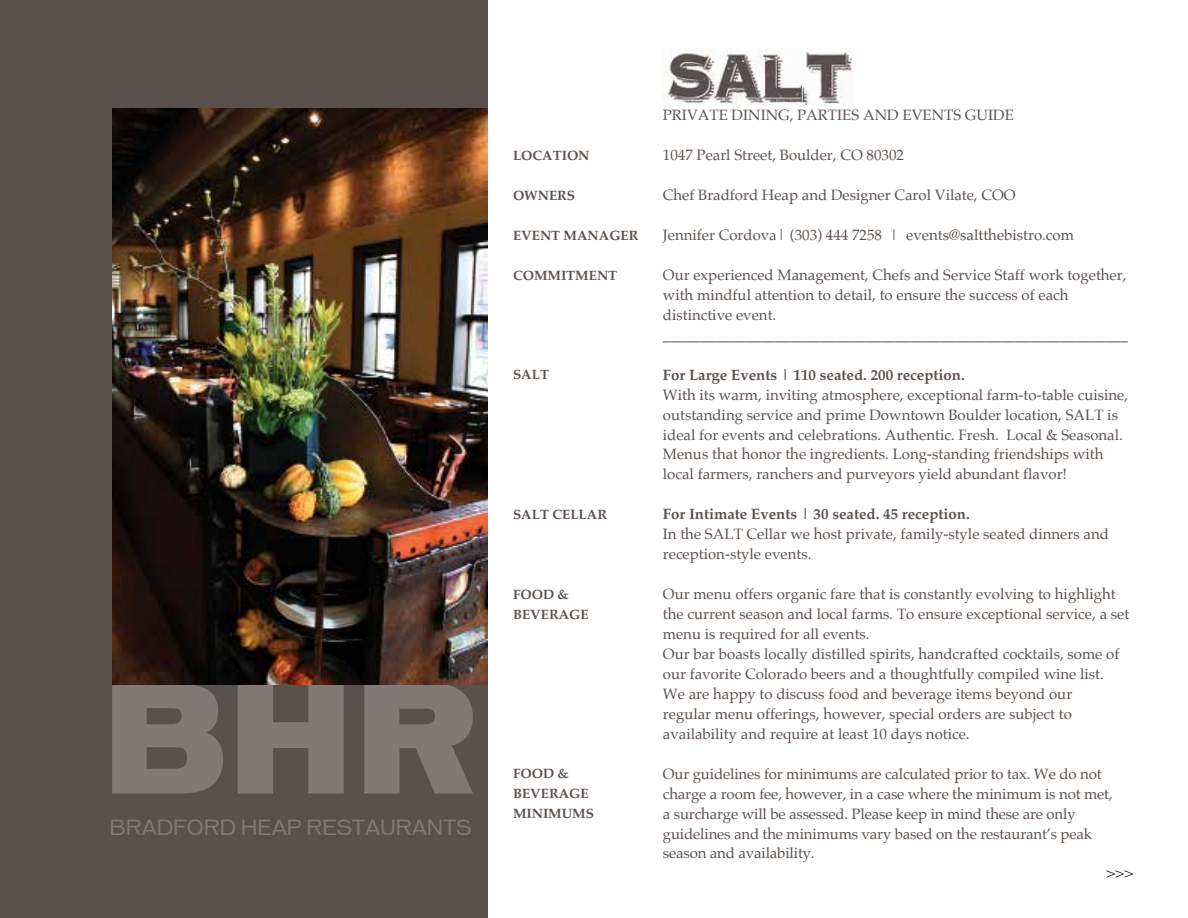
<style>
.page{position:relative;width:1188px;height:918px;background:#fff}
.page>*{position:absolute;margin:0;border:0;box-sizing:border-box;transform-origin:0 0}
.t1{font:142.35px "Vonnes TT Black";color:#807975}
.t2{font:19.95px "Vonnes TT Book";letter-spacing:-.01em;color:#807975}
.t3{font:15px/20px "Palatino";color:#5b514c}
.t4{font:700 15px "Palatino";color:#5b514c}
.t5{font:15px "Palatino";color:#000}
.t6{font:700 13.5px/20px "Palatino";color:#5b514c}
</style>
<div class="page">
<div style="left:0;top:0;width:487px;height:918px;background:#5b514c"></div>
<img style="left:112px;top:109px;width:375px;height:575px">
<img style="left:663px;top:48px;width:190px;height:57px">
<h1 class="t1" style="left:102px;top:654px;width:378px">BHR</h1>
<h2 class="t2" style="left:109px;top:815px;width:364px">BRADFORD HEAP RESTAURANTS</h2>
<p class="t6" style="left:513px;top:145px;width:78px">LOCATION</p>
<p class="t6" style="left:513px;top:185px;width:64px">OWNERS</p>
<p class="t6" style="left:513px;top:225px;width:127px">EVENT MANAGER</p>
<p class="t6" style="left:513px;top:265px;width:106px">COMMITMENT</p>
<p class="t6" style="left:513px;top:364px;width:38px">SALT</p>
<p class="t6" style="left:513px;top:504px;width:96px">SALT CELLAR</p>
<p class="t6" style="left:513px;top:584px;width:77px">FOOD &amp;<br>BEVERAGE</p>
<p class="t6" style="left:513px;top:763px;width:82px">FOOD &amp;<br>BEVERAGE<br>MINIMUMS</p>
<p class="t3" style="left:663px;top:105px;width:353px">PRIVATE DINING, PARTIES AND EVENTS GUIDE</p>
<p class="t3" style="left:663px;top:145px;width:243px">1047 Pearl Street, Boulder, CO 80302</p>
<p class="t3" style="left:663px;top:185px;width:354px">Chef Bradford Heap and Designer Carol Vilate, COO</p>
<p class="t3" style="left:663px;top:225px;width:413px">Jennifer Cordova| (303) 444 7258 | events@saltthebistro.com</p>
<p class="t3" style="left:663px;top:265px;width:466px">Our experienced Management, Chefs and Service Staff work together, with mindful attention to detail, to ensure the success of each distinctive event. ______________________________________________________________</p>
<p class="t4" style="left:663px;top:362px;width:303px">For Large Events | 110 seated. 200 reception.</p>
<p class="t3" style="left:663px;top:384px;width:467px">With its warm, inviting atmosphere, exceptional farm-to-table cuisine, outstanding service and prime Downtown Boulder location, SALT is ideal for events and celebrations. Authentic. Fresh. Local &amp; Seasonal.<br>Menus that honor the ingredients. Long-standing friendships with local farmers, ranchers and purveyors yield abundant flavor!</p>
<p class="t4" style="left:663px;top:501px;width:308px">For Intimate Events | 30 seated. 45 reception.</p>
<p class="t3" style="left:663px;top:524px;width:448px">In the SALT Cellar we host private, family-style seated dinners and reception-style events.</p>
<p class="t3" style="left:663px;top:584px;width:468px">Our menu offers organic fare that is constantly evolving to highlight the current season and local farms. To ensure exceptional service, a set menu is required for all events.<br>Our bar boasts locally distilled spirits, handcrafted cocktails, some of our favorite Colorado beers and a thoughtfully compiled wine list.<br>We are happy to discuss food and beverage items beyond our<br>regular menu offerings, however, special orders are subject to availability and require at least 10 days notice.</p>
<p class="t3" style="left:663px;top:764px;width:451px">Our guidelines for minimums are calculated prior to tax. We do not charge a room fee, however, in a case where the minimum is not met, a surcharge will be assessed. Please keep in mind these are only guidelines and the minimums vary based on the restaurant’s peak season and availability.</p>
<p class="t5" style="left:1106px;top:861px;width:29px">&gt;&gt;&gt;</p>
</div>
